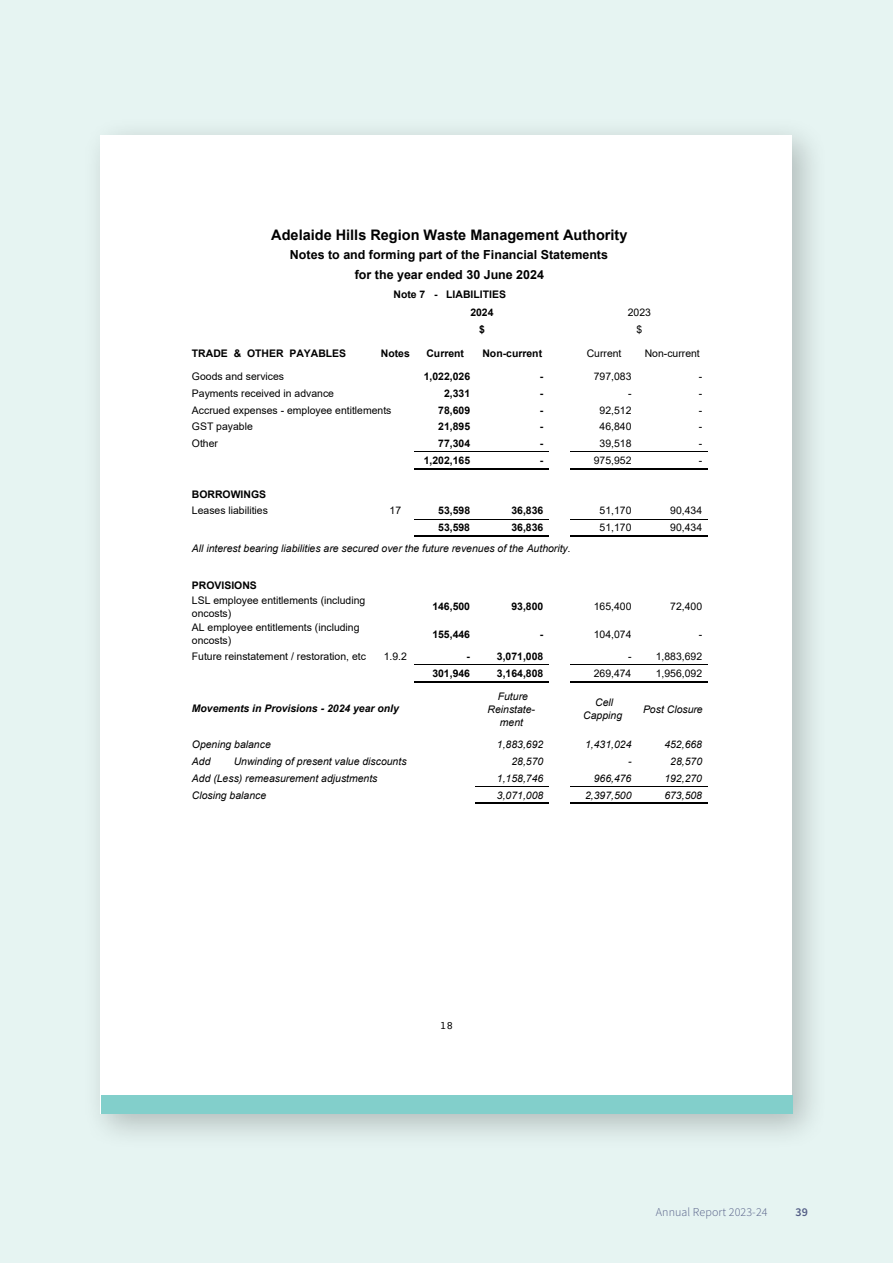
<style>
.page{position:relative;width:893px;height:1263px;background:#e6f4f2}
.page>*{position:absolute;margin:0;border:0;box-sizing:border-box;transform-origin:0 0}
.t1{font:700 14.55px "Arial";color:#000}
.t2{font:700 12.45px/19.8px "Arial";color:#000;text-align:center}
.t3{font:12px "Source Sans Variable";letter-spacing:.01em;color:#535d86}
.t4{font:11.25px "Courier";color:#000}
.t5{font:10.5px/13.2px "Arial";color:#000}
.t6{font:italic 10.5px/13.2px "Arial";color:#000;text-align:center}
.t7{font:700 10.5px "Arial";color:#000}
.t8{font:italic 700 10.5px "Arial";color:#000}
</style>
<div class="page">
<div style="left:82px;top:116px;width:747px;height:1034px;background:#000;opacity:.23"></div>
<div style="left:101px;top:135px;width:691px;height:979px;background:#fff"></div>
<hr style="left:414px;top:451px;width:135px;height:1px;background:#000">
<hr style="left:414px;top:468px;width:135px;height:2px;background:#000">
<hr style="left:414px;top:519px;width:135px;height:1px;background:#000">
<hr style="left:414px;top:535px;width:135px;height:2px;background:#000">
<hr style="left:414px;top:664px;width:135px;height:1px;background:#000">
<hr style="left:414px;top:681px;width:135px;height:2px;background:#000">
<hr style="left:476px;top:786px;width:73px;height:1px;background:#000">
<hr style="left:476px;top:802px;width:73px;height:2px;background:#000">
<hr style="left:570px;top:451px;width:138px;height:1px;background:#000">
<hr style="left:570px;top:468px;width:138px;height:2px;background:#000">
<hr style="left:570px;top:519px;width:138px;height:1px;background:#000">
<hr style="left:570px;top:535px;width:138px;height:2px;background:#000">
<hr style="left:570px;top:664px;width:138px;height:1px;background:#000">
<hr style="left:570px;top:681px;width:138px;height:2px;background:#000">
<hr style="left:570px;top:786px;width:138px;height:1px;background:#000">
<hr style="left:570px;top:802px;width:138px;height:2px;background:#000">
<div style="left:101px;top:1095px;width:691px;height:19px;background:#82cfcb"></div>
<h1 class="t1" style="left:271px;top:225px;width:358px">Adelaide Hills Region Waste Management Authority</h1>
<p class="t2" style="left:290px;top:245px;width:320px">Notes to and forming part of the Financial Statements for the year ended 30 June 2024</p>
<p class="t7" style="left:393px;top:287px;width:114px">Note 7 - LIABILITIES</p>
<p class="t7" style="left:470px;top:305px;width:25px">2024</p>
<p class="t5" style="left:628px;top:306px;width:25px">2023</p>
<p class="t7" style="left:479px;top:322px;width:7px">$</p>
<p class="t5" style="left:637px;top:323px;width:7px">$</p>
<p class="t7" style="left:192px;top:346px;width:156px">TRADE &amp; OTHER PAYABLES</p>
<p class="t7" style="left:381px;top:346px;width:30px">Notes</p>
<p class="t7" style="left:426px;top:346px;width:39px">Current</p>
<p class="t7" style="left:482px;top:346px;width:61px">Non-current</p>
<p class="t5" style="left:587px;top:346px;width:36px">Current</p>
<p class="t5" style="left:645px;top:346px;width:57px">Non-current</p>
<p class="t5" style="left:192px;top:370px;width:94px">Goods and services</p>
<p class="t7" style="left:424px;top:369px;width:48px">1,022,026</p>
<p class="t7" style="left:540px;top:369px;width:5px">-</p>
<p class="t5" style="left:594px;top:370px;width:39px">797,083</p>
<p class="t5" style="left:699px;top:370px;width:5px">-</p>
<p class="t5" style="left:192px;top:386px;width:144px">Payments received in advance</p>
<p class="t7" style="left:444px;top:386px;width:28px">2,331</p>
<p class="t7" style="left:540px;top:386px;width:5px">-</p>
<p class="t5" style="left:628px;top:386px;width:5px">-</p>
<p class="t5" style="left:699px;top:386px;width:5px">-</p>
<p class="t5" style="left:192px;top:403px;width:201px">Accrued expenses - employee entitlements</p>
<p class="t7" style="left:438px;top:402px;width:33px">78,609</p>
<p class="t7" style="left:540px;top:402px;width:5px">-</p>
<p class="t5" style="left:600px;top:403px;width:33px">92,512</p>
<p class="t5" style="left:699px;top:403px;width:5px">-</p>
<p class="t5" style="left:192px;top:420px;width:62px">GST payable</p>
<p class="t7" style="left:438px;top:419px;width:33px">21,895</p>
<p class="t7" style="left:540px;top:419px;width:5px">-</p>
<p class="t5" style="left:600px;top:420px;width:33px">46,840</p>
<p class="t5" style="left:699px;top:420px;width:5px">-</p>
<p class="t5" style="left:192px;top:437px;width:28px">Other</p>
<p class="t7" style="left:438px;top:436px;width:33px">77,304</p>
<p class="t7" style="left:540px;top:436px;width:5px">-</p>
<p class="t5" style="left:600px;top:437px;width:33px">39,518</p>
<p class="t5" style="left:699px;top:437px;width:5px">-</p>
<p class="t7" style="left:424px;top:453px;width:48px">1,202,165</p>
<p class="t7" style="left:540px;top:453px;width:5px">-</p>
<p class="t5" style="left:594px;top:454px;width:39px">975,952</p>
<p class="t5" style="left:699px;top:454px;width:5px">-</p>
<p class="t7" style="left:192px;top:487px;width:76px">BORROWINGS</p>
<p class="t5" style="left:192px;top:504px;width:77px">Leases liabilities</p>
<p class="t5" style="left:390px;top:504px;width:13px">17</p>
<p class="t7" style="left:438px;top:503px;width:33px">53,598</p>
<p class="t7" style="left:511px;top:503px;width:33px">36,836</p>
<p class="t5" style="left:600px;top:504px;width:33px">51,170</p>
<p class="t5" style="left:670px;top:504px;width:33px">90,434</p>
<p class="t7" style="left:438px;top:520px;width:33px">53,598</p>
<p class="t7" style="left:511px;top:520px;width:33px">36,836</p>
<p class="t5" style="left:600px;top:521px;width:33px">51,170</p>
<p class="t5" style="left:670px;top:521px;width:33px">90,434</p>
<p class="t6" style="left:192px;top:541px;width:380px">All interest bearing liabilities are secured over the future revenues of the Authority.</p>
<p class="t7" style="left:192px;top:578px;width:66px">PROVISIONS</p>
<p class="t5" style="left:192px;top:593px;width:175px">LSL employee entitlements (including oncosts)</p>
<p class="t7" style="left:432px;top:599px;width:39px">146,500</p>
<p class="t7" style="left:511px;top:599px;width:33px">93,800</p>
<p class="t5" style="left:594px;top:600px;width:39px">165,400</p>
<p class="t5" style="left:670px;top:600px;width:33px">72,400</p>
<p class="t5" style="left:192px;top:621px;width:169px">AL employee entitlements (including oncosts)</p>
<p class="t7" style="left:432px;top:627px;width:39px">155,446</p>
<p class="t7" style="left:540px;top:627px;width:5px">-</p>
<p class="t5" style="left:594px;top:627px;width:39px">104,074</p>
<p class="t5" style="left:699px;top:627px;width:5px">-</p>
<p class="t5" style="left:192px;top:650px;width:176px">Future reinstatement / restoration, etc</p>
<p class="t5" style="left:384px;top:650px;width:25px">1.9.2</p>
<p class="t7" style="left:467px;top:649px;width:5px">-</p>
<p class="t7" style="left:497px;top:649px;width:48px">3,071,008</p>
<p class="t5" style="left:656px;top:650px;width:48px">1,883,692</p>
<p class="t5" style="left:628px;top:650px;width:5px">-</p>
<p class="t8" style="left:192px;top:702px;width:209px">Movements in Provisions - 2024 year only</p>
<p class="t7" style="left:432px;top:666px;width:39px">301,946</p>
<p class="t7" style="left:497px;top:666px;width:48px">3,164,808</p>
<p class="t5" style="left:594px;top:667px;width:39px">269,474</p>
<p class="t5" style="left:656px;top:667px;width:48px">1,956,092</p>
<p class="t6" style="left:488px;top:689px;width:49px">Future<br>Reinstate&shy;ment</p>
<p class="t6" style="left:583px;top:696px;width:40px">Cell<br>Capping</p>
<p class="t6" style="left:643px;top:703px;width:61px">Post Closure</p>
<p class="t6" style="left:192px;top:738px;width:80px">Opening balance</p>
<p class="t6" style="left:497px;top:738px;width:48px">1,883,692</p>
<p class="t6" style="left:585px;top:738px;width:48px">1,431,024</p>
<p class="t6" style="left:664px;top:738px;width:39px">452,668</p>
<p class="t6" style="left:192px;top:755px;width:20px">Add</p>
<p class="t6" style="left:234px;top:755px;width:174px">Unwinding of present value discounts</p>
<p class="t6" style="left:511px;top:755px;width:33px">28,570</p>
<p class="t6" style="left:670px;top:755px;width:33px">28,570</p>
<p class="t6" style="left:628px;top:755px;width:5px">-</p>
<p class="t6" style="left:192px;top:772px;width:187px">Add (Less) remeasurement adjustments</p>
<p class="t6" style="left:497px;top:772px;width:48px">1,158,746</p>
<p class="t6" style="left:594px;top:772px;width:39px">966,476</p>
<p class="t6" style="left:664px;top:772px;width:39px">192,270</p>
<p class="t6" style="left:192px;top:789px;width:76px">Closing balance</p>
<p class="t6" style="left:497px;top:789px;width:48px">3,071,008</p>
<p class="t6" style="left:585px;top:789px;width:48px">2,397,500</p>
<p class="t6" style="left:664px;top:789px;width:39px">673,508</p>
<p class="t4" style="left:440px;top:1017px;width:15px">18</p>
<p class="t3" style="left:656px;top:1205px;width:113px">Annual Report 2023-24</p>
<p class="t3" style="left:795px;top:1205px;width:14px">39</p>
</div>
